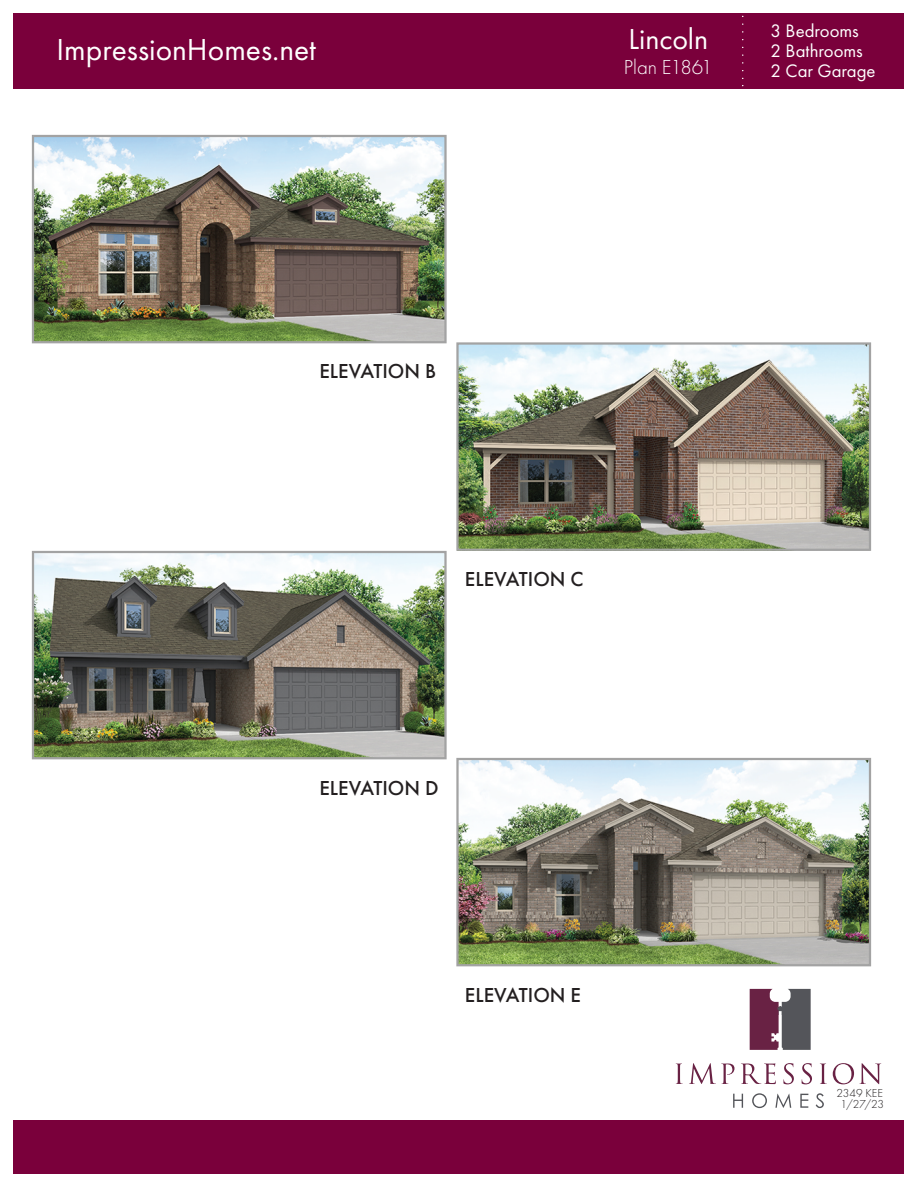
<style>
.page{position:relative;width:918px;height:1188px;background:#fff}
.page>*{position:absolute;margin:0;border:0;box-sizing:border-box;transform-origin:0 0}
.t1{font:31.5px "Futura PT";color:#fff}
.t2{font:30px "Futura PT";letter-spacing:-.005em;color:#fff}
.t3{font:500 21px "Futura PT";color:#231f20}
.t4{font:300 21px "Futura PT";letter-spacing:-.005em;color:#fff}
.t5{font:18.75px/20.2px "Futura PT";color:#fff}
.t6{font:300 12px/11.1px "Futura PT";color:#231f20;text-align:center}
</style>
<div class="page">
<div style="left:14px;top:1120px;width:890px;height:54px;background:#7a003b"></div>
<svg style="left:733px;top:1094px;width:10px;height:14px"></svg>
<svg style="left:752px;top:1093px;width:15px;height:15px"></svg>
<svg style="left:775px;top:1094px;width:16px;height:14px"></svg>
<svg style="left:800px;top:1094px;width:8px;height:14px"></svg>
<svg style="left:816px;top:1093px;width:8px;height:15px"></svg>
<svg style="left:676px;top:1064px;width:7px;height:20px"></svg>
<svg style="left:689px;top:1063px;width:45px;height:21px"></svg>
<svg style="left:741px;top:1063px;width:35px;height:21px"></svg>
<svg style="left:783px;top:1063px;width:11px;height:21px"></svg>
<svg style="left:802px;top:1063px;width:10px;height:21px"></svg>
<svg style="left:820px;top:1064px;width:7px;height:20px"></svg>
<svg style="left:833px;top:1063px;width:48px;height:21px"></svg>
<svg style="left:750px;top:989px;width:61px;height:61px;background:#725465"></svg>
<div style="left:14px;top:14px;width:890px;height:75px;background:#7a003b"></div>
<img style="left:35px;top:138px;width:409px;height:202px">
<img style="left:459px;top:345px;width:409px;height:203px">
<div style="left:32px;top:135px;width:415px;height:208px;border:2px solid #a3a3a3"></div>
<div style="left:456px;top:342px;width:415px;height:209px;border:2px solid #a3a3a3"></div>
<img style="left:35px;top:554px;width:409px;height:202px">
<img style="left:459px;top:761px;width:409px;height:202px">
<div style="left:32px;top:551px;width:415px;height:208px;border:2px solid #a3a3a3"></div>
<div style="left:456px;top:758px;width:415px;height:208px;border:2px solid #a3a3a3"></div>
<h1 class="t1" style="left:57px;top:31px;width:261px">ImpressionHomes.net</h1>
<h2 class="t2" style="left:629px;top:21px;width:81px">Lincoln</h2>
<p class="t4" style="left:624px;top:55px;width:90px">Plan E1861</p>
<p class="t5" style="left:771px;top:20px;width:107px">3 Bedrooms<br>2 Bathrooms<br>2 Car Garage</p>
<p class="t3" style="left:319px;top:358px;width:118px">ELEVATION B</p>
<p class="t3" style="left:465px;top:566px;width:120px">ELEVATION C</p>
<p class="t3" style="left:319px;top:775px;width:121px">ELEVATION D</p>
<p class="t3" style="left:465px;top:982px;width:118px">ELEVATION E</p>
<p class="t6" style="left:836px;top:1087px;width:49px">2349 KEE<br>1/27/23</p>
</div>
